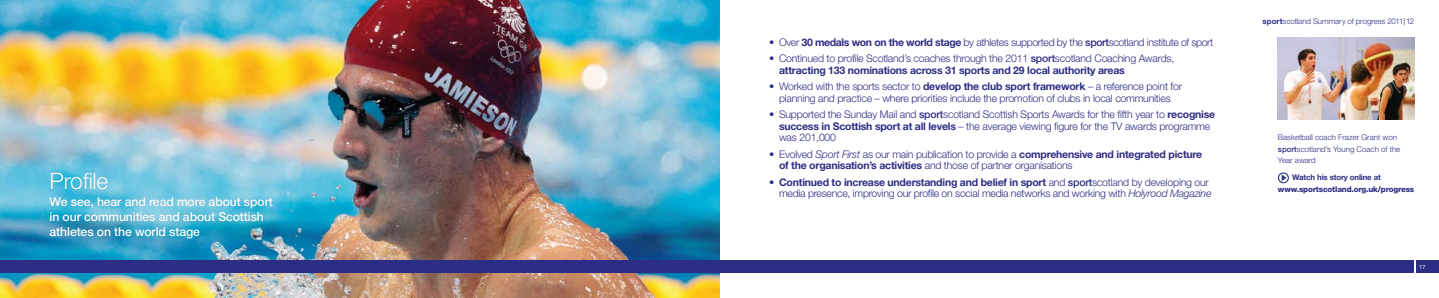
<style>
.page{position:relative;width:1439px;height:298px;background:#fff}
.page>*{position:absolute;margin:0;border:0;box-sizing:border-box;transform-origin:0 0}
.t1{font:300 22.75px "Helvetica Neue";letter-spacing:-.01em;color:#fff}
.t2{font:500 12.25px/14.9px "Helvetica Neue";letter-spacing:-.01em;color:#fff}
.t3{font:300 10.5px/11.8px "Helvetica Neue";letter-spacing:-.02em;color:#2c2d84}
.t4{font:300 7.88px/11.4px "Helvetica Neue";color:#2c2d84}
.t5{font:800 7.88px "Helvetica Neue";letter-spacing:-.02em;color:#2c2d84}
.t6{font:700 7.88px "Helvetica Neue";letter-spacing:-.02em;color:#2c2d84}
.t7{font:5.69px "Helvetica Neue";color:#fff}
.s1{font-weight:700}
.s2{font-weight:500}
.s3{font-style:italic}
.s4{font-size:9.62px}
</style>
<div class="page">
<img style="left:0;top:0;width:719px;height:298px">
<div style="left:49px;top:171px;width:225px;height:68px;background:#1d1d1b;opacity:.2"></div>
<img style="left:1278px;top:37px;width:136px;height:82px">
<svg style="left:1281px;top:174px;width:5px;height:7px"></svg>
<div style="left:1278px;top:172px;width:11px;height:11px;border:1px solid #2c2d84;border-radius:50%"></div>
<div style="left:0;top:260px;width:719px;height:13px;background:#2c2d84"></div>
<div style="left:1416px;top:260px;width:23px;height:13px;background:#2c2d84"></div>
<div style="left:719px;top:260px;width:695px;height:13px;background:#2c2d84"></div>
<h1 class="t1" style="left:50px;top:167px;width:60px">Profile</h1>
<p class="t2" style="left:50px;top:194px;width:225px">We see, hear and read more about sport in our communities and about Scottish athletes on the world stage</p>
<p class="t3" style="left:769px;top:36px;width:446px">• Over <span class="s1">30 medals won on the world stage</span> by athletes supported by the <span class="s2">sport</span>scotland institute of sport</p>
<p class="t3" style="left:779px;top:52px;width:397px;text-indent:-10px">• Continued to profile Scotland’s coaches through the 2011 <span class="s2">sport</span>scotland Coaching Awards, <span class="s1">attracting 133 nominations across 31 sports and 29 local authority areas</span></p>
<p class="t3" style="left:769px;top:80px;width:414px;text-align:center">• Worked with the sports sector to <span class="s1">develop the club sport framework</span> – a reference point for planning and practice – where priorities include the promotion of clubs in local communities</p>
<p class="t3" style="left:779px;top:108px;width:438px;text-indent:-10px">• Supported the Sunday Mail and <span class="s2">sport</span>scotland Scottish Sports Awards for the fifth year to <span class="s1">recognise success in Scottish sport at all levels</span> – the average viewing figure for the TV awards programme was 201,000</p>
<p class="t3" style="left:779px;top:147px;width:425px;text-indent:-10px">• Evolved <span class="s3">Sport First</span> as our main publication to provide a <span class="s1">comprehensive and integrated picture of the organisation’s activities</span> and those of partner organisations</p>
<p class="t3" style="left:769px;top:175px;width:444px;text-align:right">• <span class="s1">Continued to increase understanding and belief in sport</span> and <span class="s2">sport</span>scotland by developing our media presence, improving our profile on social media networks and working with <span class="s3">Holyrood Magazine</span></p>
<p class="t4" style="left:1262px;top:15px;width:153px"><span class="s1">sport</span>scotland Summary of progress 2011<span class="s4">|</span>12</p>
<p class="t4" style="left:1278px;top:131px;width:124px">Basketball coach Frazer Grant won <span class="s2">sport</span>scotland’s Young Coach of the<br>Year award</p>
<p class="t6" style="left:1292px;top:173px;width:90px">Watch his story online at</p>
<p class="t5" style="left:1278px;top:184px;width:138px">www.sportscotland.org.uk/progress</p>
<p class="t7" style="left:1419px;top:263px;width:8px">17</p>
</div>
